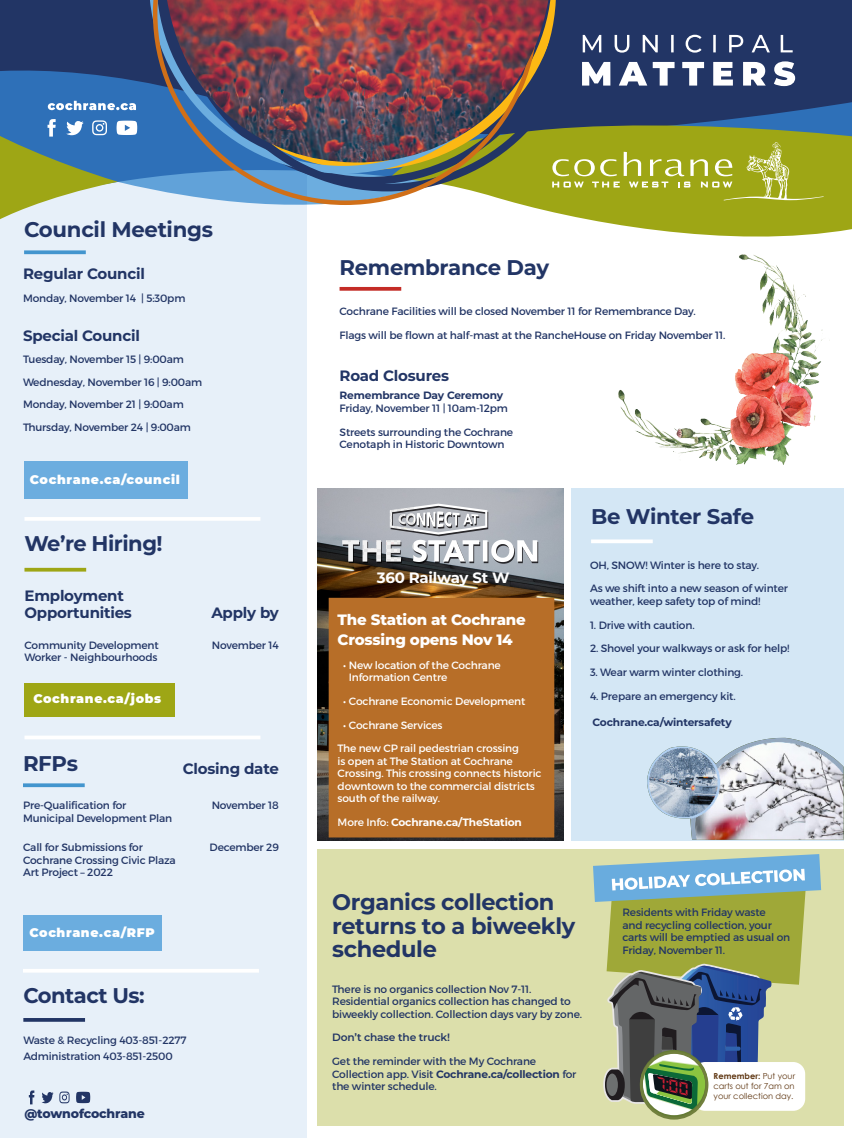
<style>
.page{position:relative;width:852px;height:1138px;background:#fff}
.page>*{position:absolute;margin:0;border:0;box-sizing:border-box;transform-origin:0 0}
.H1_Bold{font:700 22.5px/23.8px "Montserrat";letter-spacing:-.015em;color:#223565}
.H1_Bold-2{font:700 21.25px "Montserrat";letter-spacing:-.015em;color:#223565}
.Body__Bold{font:700 15px/17.5px "Montserrat";letter-spacing:-.015em;color:#223565}
.H3_Green{font:800 15px/20px "Montserrat";letter-spacing:-.015em;color:#fff}
.H1_Bold-3{font:700 15px "Montserrat";letter-spacing:-.015em;color:#fff}
.H1_Bold-4{font:700 15px "Montserrat";letter-spacing:-.015em;color:#223565}
.Buttons{font:900 12.5px "Montserrat";letter-spacing:.05em;color:#fff}
.t1{font:800 12.5px "Montserrat";letter-spacing:-.015em;color:#223565}
.Paragraph_Style__8_5{font:10.62px/12.5px "Montserrat";letter-spacing:-.015em;color:#223565}
.Paragraph_Style__8_5-2{font:10.62px/12.5px "Montserrat";letter-spacing:-.015em;color:#fff}
.Body__Bold-2{font:10.62px/22.5px "Montserrat";letter-spacing:-.015em;color:#223565}
.Paragraph_Style__8_5-3{font:700 10.62px "Montserrat";letter-spacing:-.015em;color:#fff}
.Paragraph_Style__8_5-4{font:700 10.62px "Montserrat";letter-spacing:-.015em;color:#223565}
.Paragraph_Style__8_5-5{font:600 10.62px "Montserrat";letter-spacing:-.015em;color:#223565}
.t2{font:8.25px/10px "Century Gothic";color:#603814;text-align:justify}
.s1{font-weight:700}
.s2{font-weight:400}
</style>
<div class="page">
<div style="left:0;top:0;width:306px;height:1138px;background:#e7f0f9"></div>
<svg style="left:0;top:0;width:851px;height:94px;background:#233a6d"></svg>
<svg style="left:0;top:94px;width:851px;height:156px"></svg>
<svg style="left:552px;top:142px;width:271px;height:58px;background:#a9b030"></svg>
<svg style="left:48px;top:101px;width:88px;height:9px"></svg>
<svg style="left:582px;top:35px;width:210px;height:18px;background:#515f85"></svg>
<svg style="left:581px;top:61px;width:213px;height:25px"></svg>
<svg style="left:92px;top:120px;width:15px;height:15px"></svg>
<svg style="left:66px;top:121px;width:18px;height:14px"></svg>
<svg style="left:48px;top:119px;width:8px;height:18px"></svg>
<svg style="left:116px;top:121px;width:21px;height:14px"></svg>
<img style="left:317px;top:489px;width:245px;height:351px">
<div style="left:571px;top:489px;width:272px;height:351px;background:#d4e7f5"></div>
<div style="left:317px;top:849px;width:526px;height:277px;background:#dcdfab"></div>
<div style="left:328px;top:598px;width:226px;height:239px;background:#b76e28"></div>
<div style="left:24px;top:461px;width:163px;height:38px;background:#6caddf"></div>
<svg style="left:24px;top:250px;width:62px;height:4px"></svg>
<div style="left:23px;top:915px;width:138px;height:36px;background:#6baddf"></div>
<div style="left:24px;top:683px;width:150px;height:34px;background:#9ea615"></div>
<hr style="left:24px;top:517px;width:236px;height:4px;background:#fff">
<svg style="left:24px;top:736px;width:236px;height:3px"></svg>
<hr style="left:24px;top:568px;width:62px;height:3px;background:#9ea615">
<svg style="left:23px;top:783px;width:62px;height:4px"></svg>
<svg style="left:59px;top:1091px;width:10px;height:12px"></svg>
<svg style="left:42px;top:1092px;width:11px;height:11px"></svg>
<svg style="left:29px;top:1090px;width:5px;height:14px"></svg>
<svg style="left:76px;top:1092px;width:14px;height:11px"></svg>
<hr style="left:23px;top:969px;width:236px;height:3px;background:#fff">
<svg style="left:23px;top:1018px;width:62px;height:4px"></svg>
<svg style="left:591px;top:539px;width:61px;height:4px"></svg>
<svg style="left:339px;top:287px;width:62px;height:4px"></svg>
<svg style="left:593px;top:854px;width:227px;height:265px"></svg>
<svg style="left:342px;top:504px;width:196px;height:60px"></svg>
<img style="left:389px;top:504px;width:27px;height:31px">
<img style="left:647px;top:738px;width:196px;height:102px">
<img style="left:618px;top:255px;width:205px;height:209px">
<svg style="left:537px;top:0;width:43px;height:191px;background:#58644d"></svg>
<svg style="left:153px;top:0;width:384px;height:205px;background:#7a9599"></svg>
<img style="left:167px;top:0;width:381px;height:164px">
<p class="H1_Bold-2" style="left:24px;top:214px;width:190px">Council Meetings</p>
<p class="Body__Bold" style="left:23px;top:264px;width:123px">Regular Council</p>
<p class="Body__Bold-2" style="left:23px;top:287px;width:164px">Monday, November 14 | 5:30pm</p>
<p class="Body__Bold" style="left:23px;top:326px;width:118px">Special Council</p>
<p class="Body__Bold-2" style="left:23px;top:348px;width:162px">Tuesday, November 15 | 9:00am</p>
<p class="Body__Bold-2" style="left:23px;top:371px;width:181px">Wednesday, November 16 | 9:00am<br>Monday, November 21 | 9:00am<br>Thursday, November 24 | 9:00am</p>
<p class="Buttons" style="left:30px;top:470px;width:151px">Cochrane.ca/council</p>
<p class="H1_Bold-2" style="left:24px;top:528px;width:140px">We’re Hiring!</p>
<p class="Body__Bold" style="left:24px;top:586px;width:109px">Employment<br>Opportunities</p>
<p class="Paragraph_Style__8_5" style="left:24px;top:639px;width:136px">Community Development<br>Worker - Neighbourhoods</p>
<p class="Buttons" style="left:33px;top:689px;width:129px">Cochrane.ca/jobs</p>
<p class="Body__Bold" style="left:211px;top:603px;width:69px">Apply by</p>
<p class="Paragraph_Style__8_5" style="left:212px;top:639px;width:68px">November 14</p>
<p class="H1_Bold-2" style="left:23px;top:748px;width:57px">RFPs</p>
<p class="Body__Bold" style="left:183px;top:759px;width:97px">Closing date</p>
<p class="Paragraph_Style__8_5" style="left:23px;top:799px;width:151px">Pre-Qualification for<br>Municipal Development Plan</p>
<p class="Paragraph_Style__8_5" style="left:211px;top:799px;width:69px">November 18</p>
<p class="Paragraph_Style__8_5" style="left:209px;top:841px;width:71px">December 29</p>
<p class="Paragraph_Style__8_5" style="left:23px;top:841px;width:154px">Call for Submissions for<br>Cochrane Crossing Civic Plaza<br>Art Project – 2022</p>
<p class="Buttons" style="left:29px;top:923px;width:127px">Cochrane.ca/RFP</p>
<p class="H1_Bold-2" style="left:23px;top:980px;width:123px">Contact Us:</p>
<p class="Paragraph_Style__8_5" style="left:23px;top:1034px;width:164px">Waste &amp; Recycling 403-851-2277</p>
<p class="Paragraph_Style__8_5" style="left:23px;top:1050px;width:151px">Administration 403-851-2500</p>
<p class="t1" style="left:24px;top:1104px;width:122px">@townofcochrane</p>
<p class="H1_Bold-2" style="left:339px;top:252px;width:211px">Remembrance Day</p>
<p class="Paragraph_Style__8_5" style="left:339px;top:305px;width:357px">Cochrane Facilities will be closed November 11 for Remembrance Day.</p>
<p class="Paragraph_Style__8_5" style="left:339px;top:328px;width:387px">Flags will be flown at half-mast at the RancheHouse on Friday November 11.</p>
<p class="H1_Bold-4" style="left:339px;top:365px;width:111px">Road Closures</p>
<p class="Paragraph_Style__8_5" style="left:339px;top:389px;width:170px"><span class="s1">Remembrance Day Ceremony<br></span>Friday, November 11 | 10am-12pm</p>
<p class="Paragraph_Style__8_5" style="left:339px;top:425px;width:175px">Streets surrounding the Cochrane<br>Cenotaph in Historic Downtown</p>
<p class="H1_Bold-3" style="left:376px;top:567px;width:134px">360 Railway St W</p>
<p class="H3_Green" style="left:337px;top:608px;width:190px">The Station at Cochrane<br>Crossing opens Nov 14</p>
<p class="Paragraph_Style__8_5-2" style="left:349px;top:658px;width:153px;text-indent:-6px">• New location of the Cochrane<br>Information Centre</p>
<p class="Paragraph_Style__8_5-2" style="left:343px;top:695px;width:183px">• Cochrane Economic Development</p>
<p class="Paragraph_Style__8_5-2" style="left:343px;top:718px;width:101px">• Cochrane Services</p>
<p class="Paragraph_Style__8_5-2" style="left:337px;top:742px;width:205px">The new CP rail pedestrian crossing<br>is open at The Station at Cochrane Crossing. This crossing connects historic downtown to the commercial districts south of the railway.</p>
<p class="Paragraph_Style__8_5-3" style="left:337px;top:814px;width:186px"><span class="s2">More Info:</span> Cochrane.ca/TheStation</p>
<p class="H1_Bold-2" style="left:590px;top:501px;width:164px">Be Winter Safe</p>
<p class="Paragraph_Style__8_5" style="left:589px;top:558px;width:171px">OH, SNOW! Winter is here to stay.</p>
<p class="Paragraph_Style__8_5" style="left:589px;top:582px;width:199px">As we shift into a new season of winter weather, keep safety top of mind!</p>
<p class="Paragraph_Style__8_5" style="left:589px;top:618px;width:106px">1. Drive with caution.</p>
<p class="Paragraph_Style__8_5" style="left:589px;top:642px;width:201px">2. Shovel your walkways or ask for help!</p>
<p class="Paragraph_Style__8_5" style="left:589px;top:666px;width:155px">3. Wear warm winter clothing.</p>
<p class="Paragraph_Style__8_5" style="left:589px;top:690px;width:147px">4. Prepare an emergency kit.</p>
<p class="Paragraph_Style__8_5-4" style="left:592px;top:714px;width:141px">Cochrane.ca/wintersafety</p>
<p class="H1_Bold" style="left:332px;top:889px;width:244px">Organics collection returns to a biweekly schedule</p>
<p class="Paragraph_Style__8_5" style="left:332px;top:982px;width:251px">There is no organics collection Nov 7-11.<br>Residential organics collection has changed to biweekly collection. Collection days vary by zone.</p>
<p class="Paragraph_Style__8_5-5" style="left:332px;top:1030px;width:119px">Don’t chase the truck!</p>
<p class="Paragraph_Style__8_5" style="left:332px;top:1055px;width:245px">Get the reminder with the My Cochrane<br>Collection app. Visit <span class="s1">Cochrane.ca/collection</span> for the winter schedule.</p>
<p class="Paragraph_Style__8_5" style="left:622px;top:906px;width:169px">Residents with Friday waste<br>and recycling collection, your carts will be emptied as usual on<br>Friday, November 11.</p>
<p class="t2" style="left:713px;top:1071px;width:83px"><span class="s1">Remember:</span> Put your carts out for 7am on your collection day.</p>
</div>
